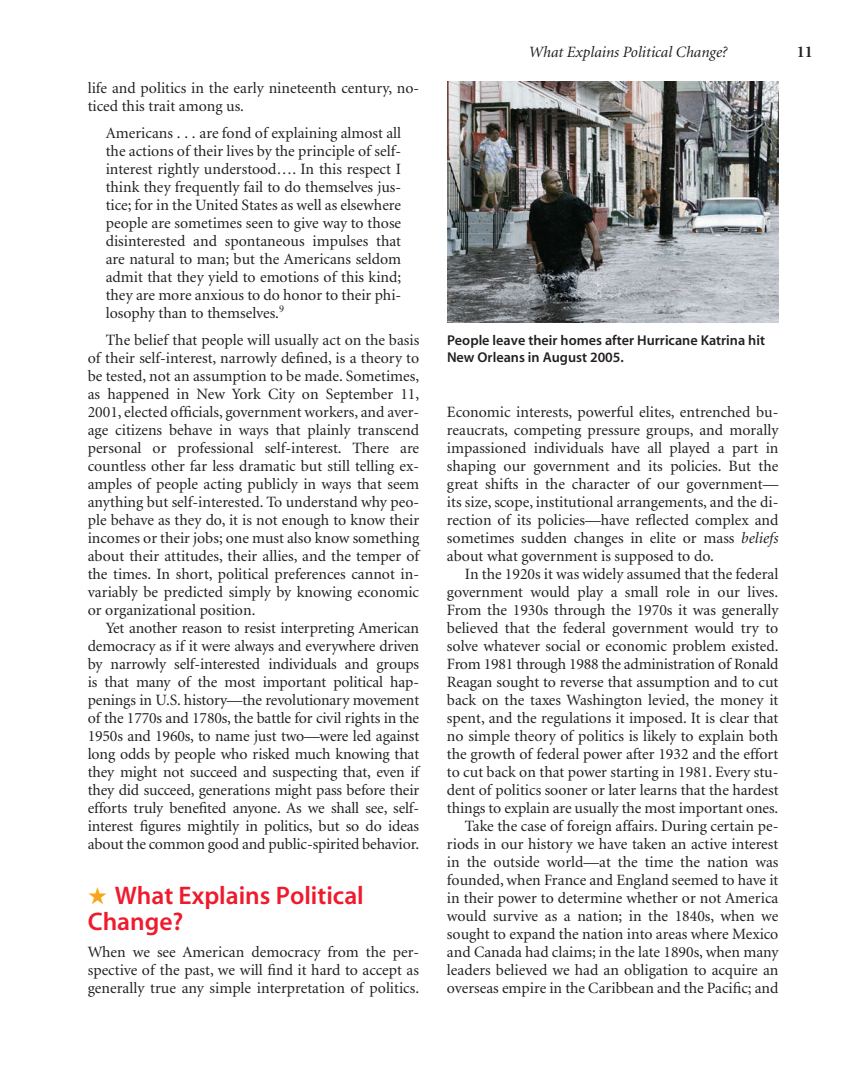
<style>
.page{position:relative;width:864px;height:1080px;background:#fff}
.page>*{position:absolute;margin:0;border:0;box-sizing:border-box;transform-origin:0 0}
.t1{font:25.5px/25.5px "Myriad Sem";color:#ee1b2d}
.t2{font:700 16.5px "Minion";color:#231f20}
.t3{font:15.75px/18px "Minion";color:#231f20;text-align:justify}
.t4{font:italic 15.75px "Minion";color:#231f20}
.t5{font:14.25px/16.5px "Myriad Sem";color:#231f20}
.s1{color:#f9a51b}
.s2{font-style:italic}
</style>
<div class="page">
<img style="left:447px;top:81px;width:331px;height:241px">
<p class="t3" style="left:88px;top:80px;width:333px">life and politics in the early nineteenth century, no&shy;ticed this trait among us.</p>
<p class="t3" style="left:106px;top:125px;width:297px">Americans . . . are fond of explaining almost all the actions of their lives by the principle of self&shy;interest rightly understood…. In this respect I think they frequently fail to do themselves jus&shy;tice; for in the United States as well as elsewhere people are sometimes seen to give way to those disinterested and spontaneous impulses that are natural to man; but the Americans seldom admit that they yield to emotions of this kind; they are more anxious to do honor to their phi&shy;losophy than to themselves.<sup>9</sup></p>
<p class="t3" style="left:106px;top:332px;width:315px">The belief that people will usually act on the basis</p>
<p class="t3" style="left:88px;top:350px;width:333px">of their self-interest, narrowly defined, is a theory to</p>
<p class="t3" style="left:88px;top:368px;width:333px">be tested, not an assumption to be made. Sometimes,</p>
<p class="t3" style="left:88px;top:386px;width:333px">as happened in New York City on September 11,</p>
<p class="t3" style="left:88px;top:404px;width:333px">2001, elected officials, government workers, and aver-</p>
<p class="t3" style="left:88px;top:422px;width:333px">age citizens behave in ways that plainly transcend</p>
<p class="t3" style="left:88px;top:440px;width:333px">personal or professional self-interest. There are</p>
<p class="t3" style="left:88px;top:458px;width:333px">countless other far less dramatic but still telling ex-</p>
<p class="t3" style="left:88px;top:476px;width:333px">amples of people acting publicly in ways that seem</p>
<p class="t3" style="left:88px;top:494px;width:333px">anything but self-interested. To understand why peo-</p>
<p class="t3" style="left:88px;top:512px;width:333px">ple behave as they do, it is not enough to know their</p>
<p class="t3" style="left:88px;top:530px;width:333px">incomes or their jobs; one must also know something</p>
<p class="t3" style="left:88px;top:548px;width:333px">about their attitudes, their allies, and the temper of</p>
<p class="t3" style="left:88px;top:566px;width:333px">the times. In short, political preferences cannot in-</p>
<p class="t3" style="left:88px;top:584px;width:333px">variably be predicted simply by knowing economic</p>
<p class="t3" style="left:88px;top:602px;width:169px">or organizational position.</p>
<p class="t3" style="left:106px;top:620px;width:315px">Yet another reason to resist interpreting American</p>
<p class="t3" style="left:88px;top:638px;width:333px">democracy as if it were always and everywhere driven</p>
<p class="t3" style="left:88px;top:656px;width:333px">by narrowly self-interested individuals and groups</p>
<p class="t3" style="left:88px;top:674px;width:333px">is that many of the most important political hap-</p>
<p class="t3" style="left:88px;top:692px;width:333px">penings in U.S. history—the revolutionary movement</p>
<p class="t3" style="left:88px;top:710px;width:333px">of the 1770s and 1780s, the battle for civil rights in the</p>
<p class="t3" style="left:88px;top:728px;width:333px">1950s and 1960s, to name just two—were led against</p>
<p class="t3" style="left:88px;top:746px;width:333px">long odds by people who risked much knowing that</p>
<p class="t3" style="left:88px;top:764px;width:333px">they might not succeed and suspecting that, even if</p>
<p class="t3" style="left:88px;top:782px;width:333px">they did succeed, generations might pass before their</p>
<p class="t3" style="left:88px;top:800px;width:333px">efforts truly benefited anyone. As we shall see, self-</p>
<p class="t3" style="left:88px;top:818px;width:333px">interest figures mightily in politics, but so do ideas</p>
<p class="t3" style="left:88px;top:836px;width:333px">about the common good and public-spirited behavior.</p>
<p class="t1" style="left:88px;top:885px;width:278px"><span class="s1">★</span> What Explains Political<br>Change?</p>
<p class="t3" style="left:88px;top:944px;width:333px">When we see American democracy from the per&shy;spective of the past, we will find it hard to accept as generally true any simple interpretation of politics.</p>
<p class="t4" style="left:529px;top:46px;width:200px">What Explains Political Change?</p>
<p class="t2" style="left:797px;top:45px;width:18px">11</p>
<p class="t5" style="left:447px;top:333px;width:320px">People leave their homes after Hurricane Katrina hit<br>New Orleans in August 2005.</p>
<p class="t3" style="left:447px;top:404px;width:333px">Economic interests, powerful elites, entrenched bu-</p>
<p class="t3" style="left:447px;top:422px;width:333px">reaucrats, competing pressure groups, and morally</p>
<p class="t3" style="left:447px;top:440px;width:333px">impassioned individuals have all played a part in</p>
<p class="t3" style="left:447px;top:458px;width:333px">shaping our government and its policies. But the</p>
<p class="t3" style="left:447px;top:476px;width:333px">great shifts in the character of our government—</p>
<p class="t3" style="left:447px;top:494px;width:333px">its size, scope, institutional arrangements, and the di-</p>
<p class="t3" style="left:447px;top:512px;width:333px">rection of its policies—have reflected complex and</p>
<p class="t3" style="left:447px;top:530px;width:333px">sometimes sudden changes in elite or mass <span class="s2">beliefs</span></p>
<p class="t3" style="left:447px;top:548px;width:268px">about what government is supposed to do.</p>
<p class="t3" style="left:465px;top:566px;width:315px">In the 1920s it was widely assumed that the federal</p>
<p class="t3" style="left:447px;top:584px;width:333px">government would play a small role in our lives.</p>
<p class="t3" style="left:447px;top:602px;width:333px">From the 1930s through the 1970s it was generally</p>
<p class="t3" style="left:447px;top:620px;width:333px">believed that the federal government would try to</p>
<p class="t3" style="left:447px;top:638px;width:333px">solve whatever social or economic problem existed.</p>
<p class="t3" style="left:447px;top:656px;width:333px">From 1981 through 1988 the administration of Ronald</p>
<p class="t3" style="left:447px;top:674px;width:333px">Reagan sought to reverse that assumption and to cut</p>
<p class="t3" style="left:447px;top:692px;width:333px">back on the taxes Washington levied, the money it</p>
<p class="t3" style="left:447px;top:710px;width:333px">spent, and the regulations it imposed. It is clear that</p>
<p class="t3" style="left:447px;top:728px;width:333px">no simple theory of politics is likely to explain both</p>
<p class="t3" style="left:447px;top:746px;width:333px">the growth of federal power after 1932 and the effort</p>
<p class="t3" style="left:447px;top:764px;width:333px">to cut back on that power starting in 1981. Every stu-</p>
<p class="t3" style="left:447px;top:782px;width:333px">dent of politics sooner or later learns that the hardest</p>
<p class="t3" style="left:447px;top:800px;width:333px">things to explain are usually the most important ones.</p>
<p class="t3" style="left:465px;top:818px;width:315px">Take the case of foreign affairs. During certain pe-</p>
<p class="t3" style="left:447px;top:836px;width:333px">riods in our history we have taken an active interest</p>
<p class="t3" style="left:447px;top:854px;width:333px">in the outside world—at the time the nation was</p>
<p class="t3" style="left:447px;top:872px;width:333px">founded, when France and England seemed to have it</p>
<p class="t3" style="left:447px;top:890px;width:333px">in their power to determine whether or not America</p>
<p class="t3" style="left:447px;top:908px;width:333px">would survive as a nation; in the 1840s, when we</p>
<p class="t3" style="left:447px;top:926px;width:333px">sought to expand the nation into areas where Mexico</p>
<p class="t3" style="left:447px;top:944px;width:333px">and Canada had claims; in the late 1890s, when many</p>
<p class="t3" style="left:447px;top:962px;width:333px">leaders believed we had an obligation to acquire an</p>
<p class="t3" style="left:447px;top:980px;width:333px">overseas empire in the Caribbean and the Pacific; and</p>
</div>
